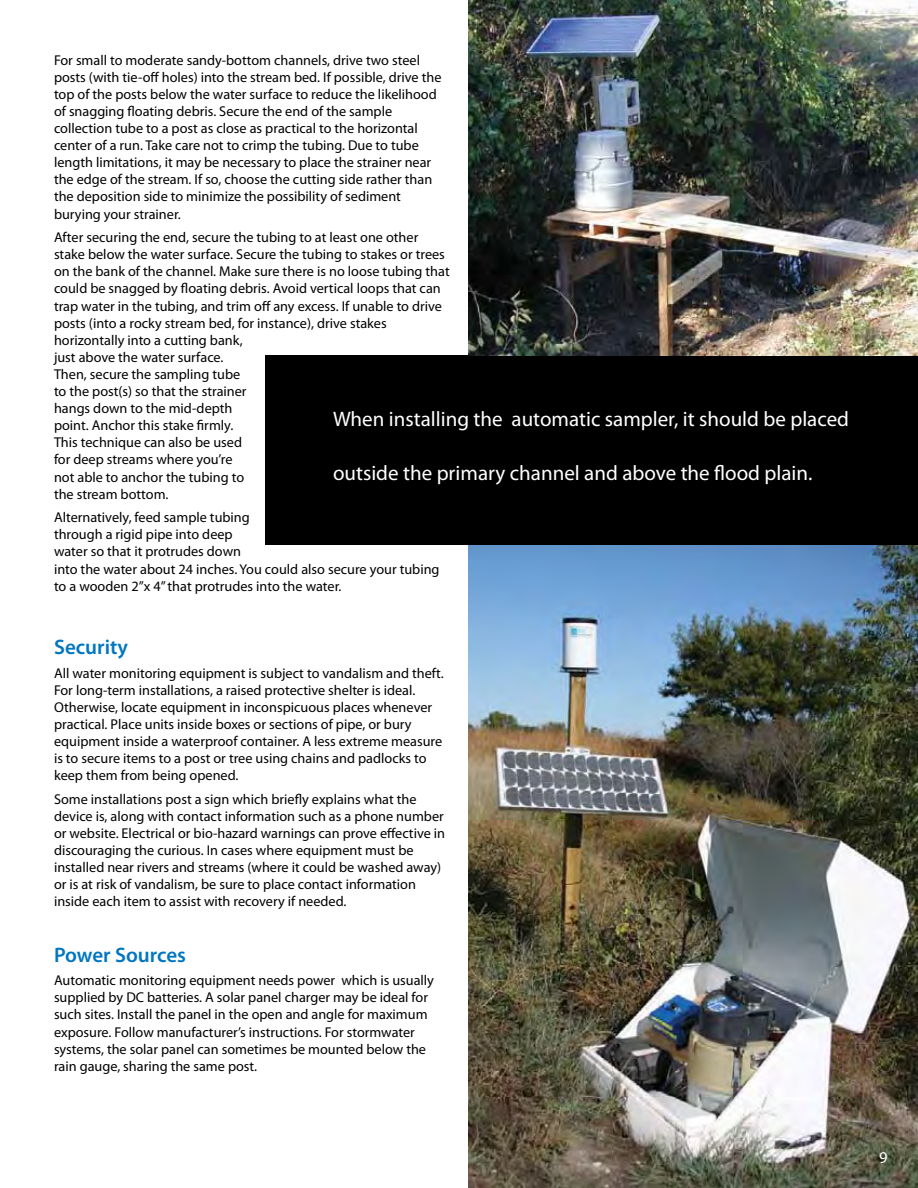
<style>
.page{position:relative;width:918px;height:1188px;background:#fff}
.page>*{position:absolute;margin:0;border:0;box-sizing:border-box;transform-origin:0 0}
.t1{font:21px "Myriad Pro";color:#fff}
.t2{font:600 21px "Myriad Pro";color:#0076c0}
.t3{font:16.5px "Myriad Pro";color:#fff}
.t4{font:14.25px/17.1px "Myriad Pro";color:#000}
</style>
<div class="page">
<img style="left:468px;top:545px;width:450px;height:643px">
<div style="left:266px;top:356px;width:652px;height:189px;background:#000"></div>
<img style="left:468px;top:0;width:450px;height:356px">
<p class="t4" style="left:54px;top:51px;width:389px">For small to moderate sandy-bottom channels, drive two steel posts (with tie-off holes) into the stream bed. If possible, drive the top of the posts below the water surface to reduce the likelihood of snagging floating debris. Secure the end of the sample collection tube to a post as close as practical to the horizontal center of a run. Take care not to crimp the tubing. Due to tube length limitations, it may be necessary to place the strainer near the edge of the stream. If so, choose the cutting side rather than the deposition side to minimize the possibility of sediment burying your strainer.</p>
<p class="t4" style="left:54px;top:229px;width:397px">After securing the end, secure the tubing to at least one other stake below the water surface. Secure the tubing to stakes or trees on the bank of the channel. Make sure there is no loose tubing that could be snagged by floating debris. Avoid vertical loops that can trap water in the tubing, and trim off any excess. If unable to drive posts (into a rocky stream bed, for instance), drive stakes horizontally into a cutting bank,<br>just above the water surface.<br>Then, secure the sampling tube<br>to the post(s) so that the strainer<br>hangs down to the mid-depth<br>point. Anchor this stake firmly.<br>This technique can also be used<br>for deep streams where you’re<br>not able to anchor the tubing to<br>the stream bottom.</p>
<p class="t4" style="left:54px;top:509px;width:387px">Alternatively, feed sample tubing<br>through a rigid pipe into deep<br>water so that it protrudes down<br>into the water about 24 inches. You could also secure your tubing to a wooden 2”x 4” that protrudes into the water.</p>
<h1 class="t1" style="left:333px;top:406px;width:518px">When installing the automatic sampler, it should be placed</h1>
<h1 class="t1" style="left:333px;top:460px;width:481px">outside the primary channel and above the flood plain.</h1>
<h1 class="t2" style="left:54px;top:634px;width:76px">Security</h1>
<p class="t4" style="left:54px;top:664px;width:391px">All water monitoring equipment is subject to vandalism and theft.<br>For long-term installations, a raised protective shelter is ideal.<br>Otherwise, locate equipment in inconspicuous places whenever practical. Place units inside boxes or sections of pipe, or bury equipment inside a waterproof container. A less extreme measure is to secure items to a post or tree using chains and padlocks to keep them from being opened.</p>
<p class="t4" style="left:54px;top:790px;width:393px">Some installations post a sign which briefly explains what the device is, along with contact information such as a phone number or website. Electrical or bio-hazard warnings can prove effective in discouraging the curious. In cases where equipment must be installed near rivers and streams (where it could be washed away) or is at risk of vandalism, be sure to place contact information inside each item to assist with recovery if needed.</p>
<h1 class="t2" style="left:54px;top:941px;width:133px">Power Sources</h1>
<p class="t4" style="left:54px;top:972px;width:382px">Automatic monitoring equipment needs power which is usually supplied by DC batteries. A solar panel charger may be ideal for such sites. Install the panel in the open and angle for maximum exposure. Follow manufacturer’s instructions. For stormwater systems, the solar panel can sometimes be mounted below the rain gauge, sharing the same post.</p>
<p class="t3" style="left:879px;top:1147px;width:10px">9</p>
</div>
